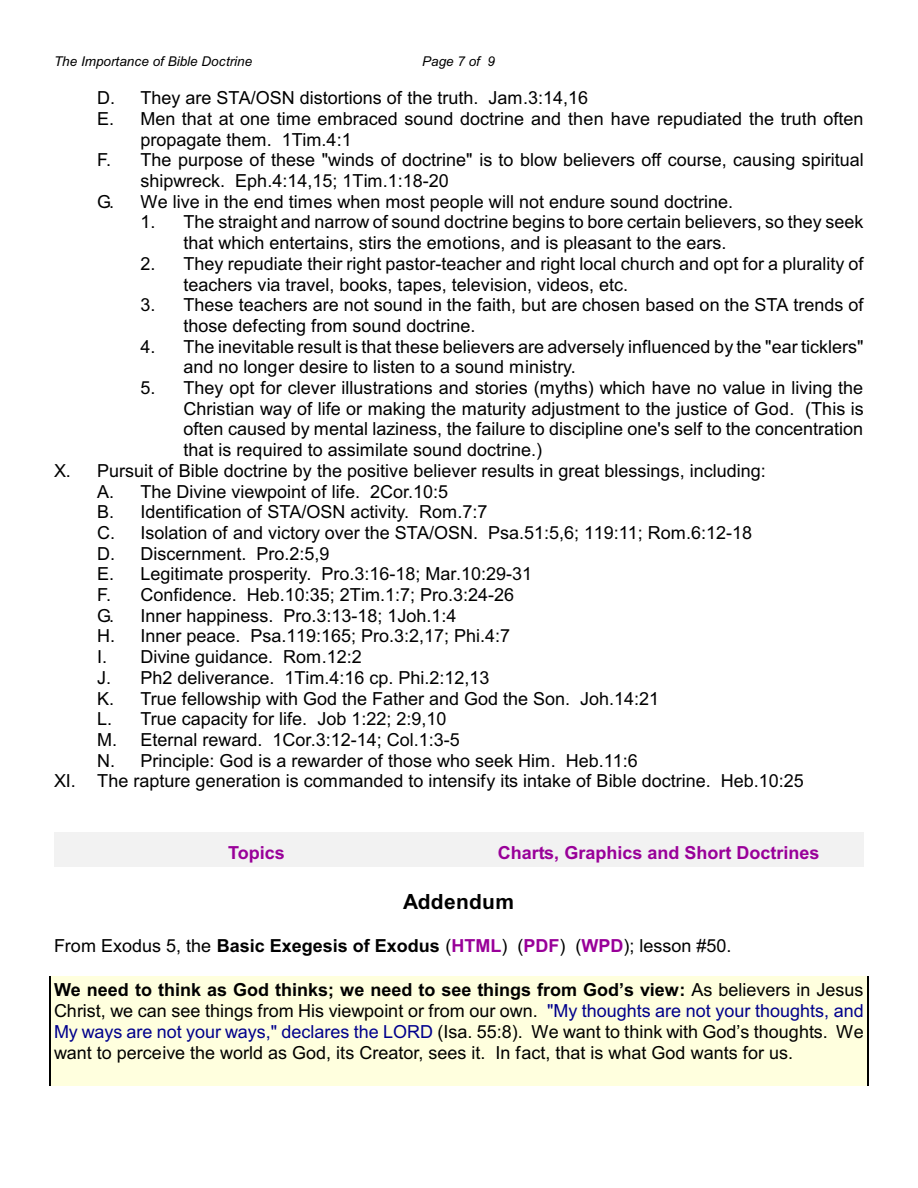
<style>
.page{position:relative;width:918px;height:1188px;background:#fff}
.page>*{position:absolute;margin:0;border:0;box-sizing:border-box;transform-origin:0 0}
.t1{font:700 21px "Arial";letter-spacing:.015em;color:#000}
.t2{font:18px/20.7px "Arial";color:#000}
.t3{font:700 18px "Arial";color:#909}
.t4{font:italic 13.5px "Arial";color:#000}
.s1{font-weight:700}
.s2{font-weight:700;color:#909}
.s3{color:#00008c}
</style>
<div class="page">
<div style="left:54px;top:833px;width:405px;height:34px;background:#f2f2f2"></div>
<div style="left:459px;top:833px;width:405px;height:34px;background:#f2f2f2"></div>
<div style="left:50px;top:976px;width:818px;height:89px;background:#ffffde"></div>
<hr style="left:50px;top:976px;width:1px;height:89px;background:#000">
<hr style="left:867px;top:976px;width:1px;height:89px;background:#000">
<div style="left:50px;top:1066px;width:818px;height:20px;background:#ffffde"></div>
<svg style="left:50px;top:1066px;width:1px;height:20px"></svg>
<svg style="left:867px;top:1066px;width:1px;height:20px"></svg>
<p class="t4" style="left:54px;top:57px;width:200px">The Importance of Bible Doctrine</p>
<p class="t4" style="left:422px;top:57px;width:74px">Page 7 of 9</p>
<p class="t2" style="left:97px;top:89px;width:493px">D. They are STA/OSN distortions of the truth. Jam.3:14,16</p>
<p class="t2" style="left:97px;top:110px;width:768px">E. Men that at one time embraced sound doctrine and then have repudiated the truth often</p>
<p class="t2" style="left:140px;top:131px;width:213px">propagate them. 1Tim.4:1</p>
<p class="t2" style="left:97px;top:151px;width:768px">F. The purpose of these "winds of doctrine" is to blow believers off course, causing spiritual</p>
<p class="t2" style="left:140px;top:172px;width:310px">shipwreck. Eph.4:14,15; 1Tim.1:18-20</p>
<p class="t2" style="left:97px;top:193px;width:638px">G. We live in the end times when most people will not endure sound doctrine.</p>
<p class="t2" style="left:184px;top:213px;width:681px;text-indent:-43px">1. The straight and narrow of sound doctrine begins to bore certain believers, so they seek that which entertains, stirs the emotions, and is pleasant to the ears.</p>
<p class="t2" style="left:184px;top:255px;width:681px;text-indent:-43px">2. They repudiate their right pastor-teacher and right local church and opt for a plurality of teachers via travel, books, tapes, television, videos, etc.</p>
<p class="t2" style="left:184px;top:296px;width:681px;text-indent:-43px">3. These teachers are not sound in the faith, but are chosen based on the STA trends of those defecting from sound doctrine.</p>
<p class="t2" style="left:184px;top:338px;width:682px;text-indent:-43px">4. The inevitable result is that these believers are adversely influenced by the "ear ticklers" and no longer desire to listen to a sound ministry.</p>
<p class="t2" style="left:140px;top:379px;width:724px">5. They opt for clever illustrations and stories (myths) which have no value in living the</p>
<p class="t2" style="left:184px;top:400px;width:682px">Christian way of life or making the maturity adjustment to the justice of God. (This is</p>
<p class="t2" style="left:184px;top:420px;width:681px">often caused by mental laziness, the failure to discipline one's self to the concentration</p>
<p class="t2" style="left:184px;top:441px;width:360px">that is required to assimilate sound doctrine.)</p>
<p class="t2" style="left:54px;top:462px;width:713px">X. Pursuit of Bible doctrine by the positive believer results in great blessings, including:</p>
<p class="t2" style="left:97px;top:483px;width:353px">A. The Divine viewpoint of life. 2Cor.10:5</p>
<p class="t2" style="left:97px;top:503px;width:392px">B. Identification of STA/OSN activity. Rom.7:7</p>
<p class="t2" style="left:97px;top:524px;width:656px">C. Isolation of and victory over the STA/OSN. Psa.51:5,6; 119:11; Rom.6:12-18</p>
<p class="t2" style="left:97px;top:545px;width:234px">D. Discernment. Pro.2:5,9</p>
<p class="t2" style="left:97px;top:565px;width:436px">E. Legitimate prosperity. Pro.3:16-18; Mar.10:29-31</p>
<p class="t2" style="left:97px;top:586px;width:419px">F. Confidence. Heb.10:35; 2Tim.1:7; Pro.3:24-26</p>
<p class="t2" style="left:97px;top:607px;width:361px">G. Inner happiness. Pro.3:13-18; 1Joh.1:4</p>
<p class="t2" style="left:97px;top:627px;width:415px">H. Inner peace. Psa.119:165; Pro.3:2,17; Phi.4:7</p>
<p class="t2" style="left:97px;top:648px;width:266px">I. Divine guidance. Rom.12:2</p>
<p class="t2" style="left:97px;top:669px;width:394px">J. Ph2 deliverance. 1Tim.4:16 cp. Phi.2:12,13</p>
<p class="t2" style="left:97px;top:690px;width:564px">K. True fellowship with God the Father and God the Son. Joh.14:21</p>
<p class="t2" style="left:97px;top:710px;width:351px">L. True capacity for life. Job 1:22; 2:9,10</p>
<p class="t2" style="left:97px;top:731px;width:364px">M. Eternal reward. 1Cor.3:12-14; Col.1:3-5</p>
<p class="t2" style="left:97px;top:752px;width:542px">N. Principle: God is a rewarder of those who seek Him. Heb.11:6</p>
<p class="t2" style="left:54px;top:772px;width:751px">XI. The rapture generation is commanded to intensify its intake of Bible doctrine. Heb.10:25</p>
<p class="t3" style="left:228px;top:846px;width:58px">Topics</p>
<p class="t3" style="left:498px;top:846px;width:323px">Charts, Graphics and Short Doctrines</p>
<p class="t1" style="left:403px;top:894px;width:112px">Addendum</p>
<p class="t2" style="left:54px;top:937px;width:679px">From Exodus 5, the <span class="s1">Basic Exegesis of Exodus</span> (<span class="s2">HTML</span>) (<span class="s2">PDF</span>) (<span class="s2">WPD</span>); lesson #50.</p>
<p class="t2" style="left:54px;top:981px;width:811px;text-align:justify"><span class="s1">We need to think as God thinks; we need to see things from God’s view:</span> As believers in Jesus Christ, we can see things from His viewpoint or from our own. <span class="s3">"My thoughts are not your thoughts, and My ways are not your ways," declares the LORD</span> (Isa. 55:8). We want to think with God’s thoughts. We want to perceive the world as God, its Creator, sees it. In fact, that is what God wants for us.</p>
</div>
